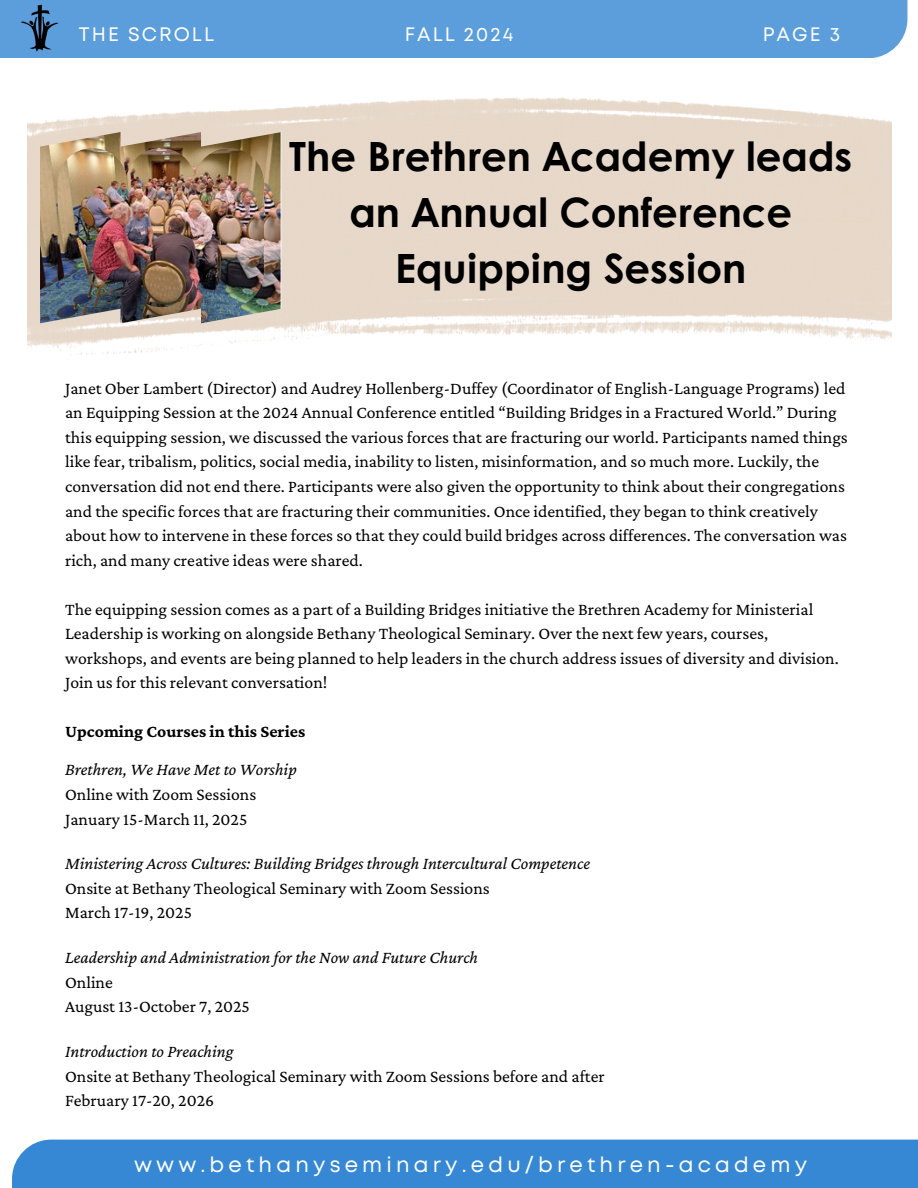
<style>
.page{position:relative;width:918px;height:1188px;background:#fff}
.page>*{position:absolute;margin:0;border:0;box-sizing:border-box;transform-origin:0 0}
.t1{font:700 40.35px/56.2px "Century Gothic";color:#000;text-align:center}
.t2{font:21.15px "Mont";letter-spacing:.2em;color:#fff}
.t3{font:19.5px "Mont";letter-spacing:.11em;color:#fff}
.t4{font:19.35px "Mont";letter-spacing:.11em;color:#fff}
.t5{font:17.7px/24.6px "Crimson Pro";color:#000}
.t6{font:italic 17.7px "Crimson Pro";color:#000}
.t7{font:700 17.7px "Crimson Pro";color:#000}
</style>
<div class="page">
<div style="left:0;top:0;width:907px;height:58px;background:#5c9edc"></div>
<img style="left:15px;top:4px;width:50px;height:75px;border-radius:4px">
<div style="left:12px;top:1140px;width:906px;height:48px;background:#3688d4"></div>
<img style="left:27px;top:53px;width:864px;height:302px">
<img style="left:40px;top:132px;width:241px;height:191px">
<img style="left:58px;top:148px;width:206px;height:159px">
<h2 class="t3" style="left:79px;top:27px;width:137px">THE SCROLL</h2>
<h2 class="t4" style="left:405px;top:27px;width:110px">FALL 2024</h2>
<h2 class="t4" style="left:763px;top:27px;width:79px">PAGE 3</h2>
<p class="t1" style="left:289px;top:126px;width:565px">The Brethren Academy leads an Annual Conference<br>Equipping Session</p>
<p class="t5" style="left:65px;top:376px;width:784px">Janet Ober Lambert (Director) and Audrey Hollenberg-Duffey (Coordinator of English-Language Programs) led an Equipping Session at the 2024 Annual Conference entitled “Building Bridges in a Fractured World.” During this equipping session, we discussed the various forces that are fracturing our world. Participants named things like fear, tribalism, politics, social media, inability to listen, misinformation, and so much more. Luckily, the conversation did not end there. Participants were also given the opportunity to think about their congregations and the specific forces that are fracturing their communities. Once identified, they began to think creatively about how to intervene in these forces so that they could build bridges across differences. The conversation was rich, and many creative ideas were shared.</p>
<h4 class="t5" style="left:65px;top:596px;width:775px">The equipping session comes as a part of a Building Bridges initiative the Brethren Academy for Ministerial Leadership is working on alongside Bethany Theological Seminary. Over the next few years, courses, workshops, and events are being planned to help leaders in the church address issues of diversity and division.<br>Join us for this relevant conversation!</h4>
<p class="t7" style="left:65px;top:722px;width:242px">Upcoming Courses in this Series</p>
<p class="t6" style="left:65px;top:760px;width:233px">Brethren, We Have Met to Worship</p>
<p class="t5" style="left:65px;top:782px;width:193px">Online with Zoom Sessions</p>
<p class="t5" style="left:65px;top:806px;width:184px">January 15-March 11, 2025</p>
<p class="t6" style="left:65px;top:853px;width:526px">Ministering Across Cultures: Building Bridges through Intercultural Competence</p>
<p class="t5" style="left:65px;top:876px;width:426px">Onsite at Bethany Theological Seminary with Zoom Sessions</p>
<p class="t5" style="left:65px;top:900px;width:128px">March 17-19, 2025</p>
<p class="t6" style="left:65px;top:947px;width:414px">Leadership and Administration for the Now and Future Church</p>
<p class="t5" style="left:65px;top:969px;width:49px">Online</p>
<p class="t5" style="left:65px;top:994px;width:186px">August 13-October 7, 2025</p>
<p class="t6" style="left:65px;top:1041px;width:170px">Introduction to Preaching</p>
<p class="t5" style="left:65px;top:1063px;width:541px">Onsite at Bethany Theological Seminary with Zoom Sessions before and after</p>
<h3 class="t5" style="left:65px;top:1088px;width:150px">February 17-20, 2026</h3>
<p class="t2" style="left:134px;top:1156px;width:675px">www.bethanyseminary.edu/brethren-academy</p>
</div>
